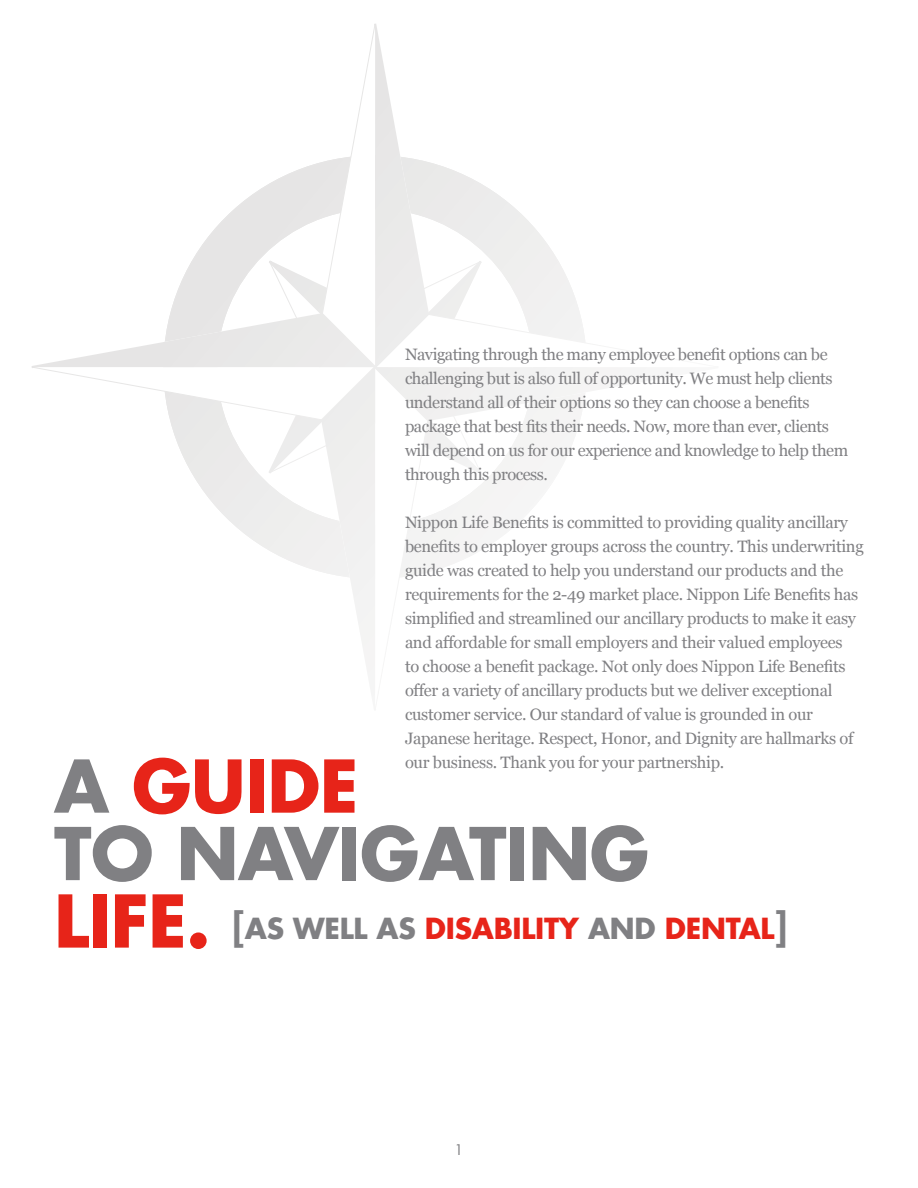
<style>
.page{position:relative;width:918px;height:1188px;background:#fff}
.page>*{position:absolute;margin:0;border:0;box-sizing:border-box;transform-origin:0 0}
.t1{font:700 70.65px "Futura";letter-spacing:-.01em;color:#808083}
.t2{font:700 70.65px "Futura";letter-spacing:-.01em;color:#e72419}
.t3{font:700 28.2px "Futura";letter-spacing:-.01em;color:#e72419}
.t4{font:16.5px/24px "Georgia";letter-spacing:-.02em;color:#808083}
.t5{font:14.25px "Futura";color:#808083}
.s1{color:#808083}
.s2{font-size:36.45px;color:#808083}
</style>
<div class="page">
<svg style="left:32px;top:24px;width:591px;height:649px"></svg>
<p class="t4" style="left:405px;top:342px;width:445px">Navigating through the many employee benefit options can be challenging but is also full of opportunity. We must help clients understand all of their options so they can choose a benefits package that best fits their needs. Now, more than ever, clients will depend on us for our experience and knowledge to help them through this process.</p>
<p class="t4" style="left:405px;top:510px;width:460px">Nippon Life Benefits is committed to providing quality ancillary benefits to employer groups across the country. This underwriting guide was created to help you understand our products and the requirements for the 2-49 market place. Nippon Life Benefits has simplified and streamlined our ancillary products to make it easy and affordable for small employers and their valued employees<br>to choose a benefit package. Not only does Nippon Life Benefits offer a variety of ancillary products but we deliver exceptional customer service. Our standard of value is grounded in our Japanese heritage. Respect, Honor, and Dignity are hallmarks of our business. Thank you for your partnership.</p>
<p class="t2" style="left:54px;top:737px;width:306px"><span class="s1">A</span> GUIDE</p>
<p class="t1" style="left:54px;top:805px;width:597px">TO NAVIGATING</p>
<p class="t2" style="left:54px;top:872px;width:158px">LIFE.</p>
<p class="t3" style="left:233px;top:909px;width:556px"><span class="s2">[</span><span class="s1">AS WELL AS</span> DISABILITY <span class="s1">AND</span> DENTAL<span class="s2">]</span></p>
<p class="t5" style="left:455px;top:1140px;width:10px">1</p>
</div>
